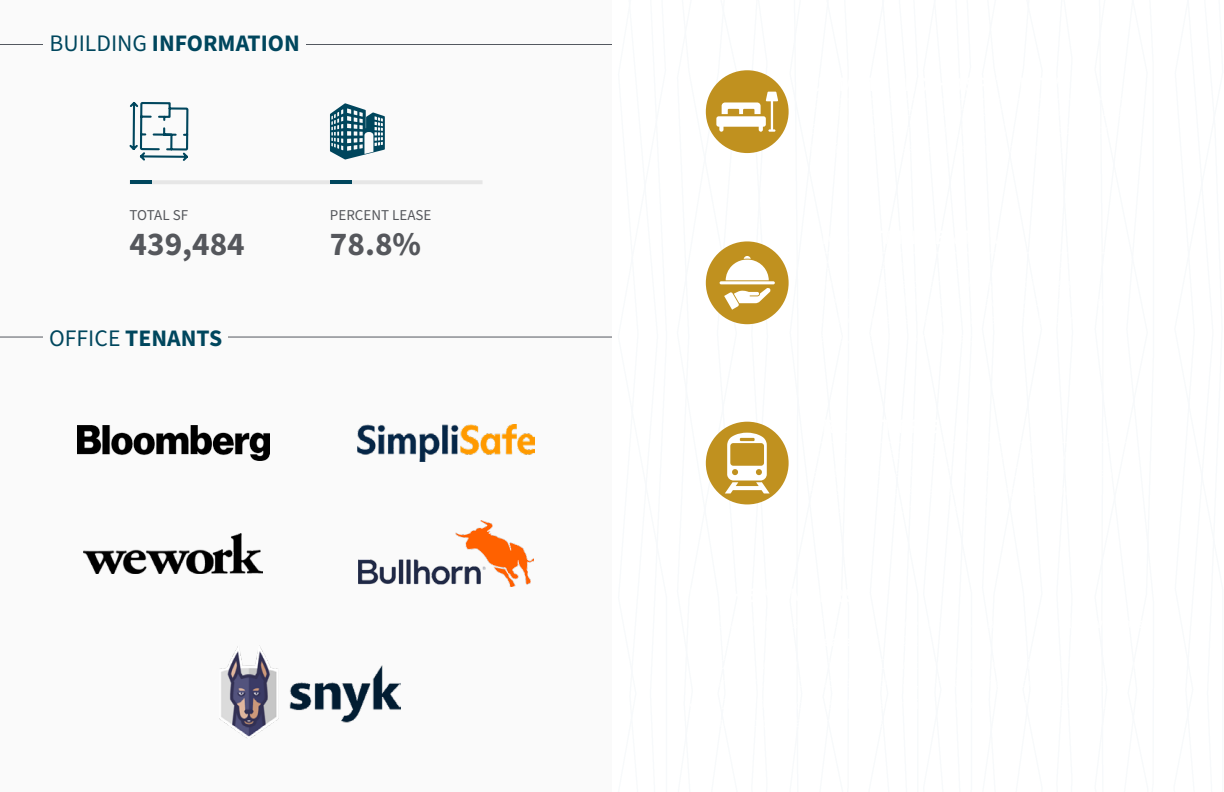
<style>
.page{position:relative;width:1224px;height:792px;background:#fff}
.page>*{position:absolute;margin:0;border:0;box-sizing:border-box;transform-origin:0 0}
.t1{font:700 33.3px "Source Sans 3";color:#55575c}
.t2{font:700 23.7px "Source Sans 3";color:#00465d}
.t3{font:15px "Source Sans 3";color:#55575c}
.s1{font-weight:400}
</style>
<div class="page">
<div style="left:0;top:0;width:612px;height:792px;background:#fafafa"></div>
<hr style="left:130px;top:180px;width:353px;height:4px;background:#e6e6e6">
<hr style="left:130px;top:180px;width:21px;height:4px;background:#00465d">
<hr style="left:330px;top:180px;width:22px;height:4px;background:#00465d">
<svg style="left:129px;top:102px;width:60px;height:59px"></svg>
<svg style="left:330px;top:103px;width:55px;height:57px"></svg>
<hr style="left:0;top:337px;width:612px;height:1px;background:#53585f">
<hr style="left:0;top:44px;width:612px;height:1px;background:#53585f">
<img style="left:77px;top:425px;width:192px;height:36px">
<img style="left:357px;top:424px;width:178px;height:37px">
<img style="left:84px;top:534px;width:179px;height:39px">
<img style="left:358px;top:520px;width:176px;height:67px">
<img style="left:220px;top:646px;width:181px;height:92px">
<div style="left:706px;top:70px;width:83px;height:83px;background:#c0911f;border-radius:50%"></div>
<svg style="left:716px;top:92px;width:62px;height:40px"></svg>
<div style="left:706px;top:241px;width:83px;height:83px;background:#c0911f;border-radius:50%"></div>
<svg style="left:724px;top:288px;width:47px;height:22px"></svg>
<hr style="left:720px;top:281px;width:55px;height:3px;background:#fff;border-radius:2px">
<svg style="left:726px;top:256px;width:43px;height:24px"></svg>
<div style="left:706px;top:422px;width:83px;height:82px;background:#c0911f;border-radius:50%"></div>
<svg style="left:725px;top:433px;width:45px;height:60px"></svg>
<div style="left:43px;top:322px;width:185px;height:24px;background:#fafafa"></div>
<div style="left:43px;top:27px;width:263px;height:24px;background:#fafafa"></div>
<p class="t2" style="left:50px;top:27px;width:252px"><span class="s1">BUILDING</span> INFORMATION</p>
<p class="t3" style="left:130px;top:205px;width:60px">TOTAL SF</p>
<h1 class="t1" style="left:130px;top:222px;width:117px">439,484</h1>
<p class="t2" style="left:49px;top:322px;width:174px"><span class="s1">OFFICE</span> TENANTS</p>
<p class="t3" style="left:330px;top:205px;width:103px">PERCENT LEASE</p>
<h1 class="t1" style="left:330px;top:222px;width:93px">78.8%</h1>
</div>
